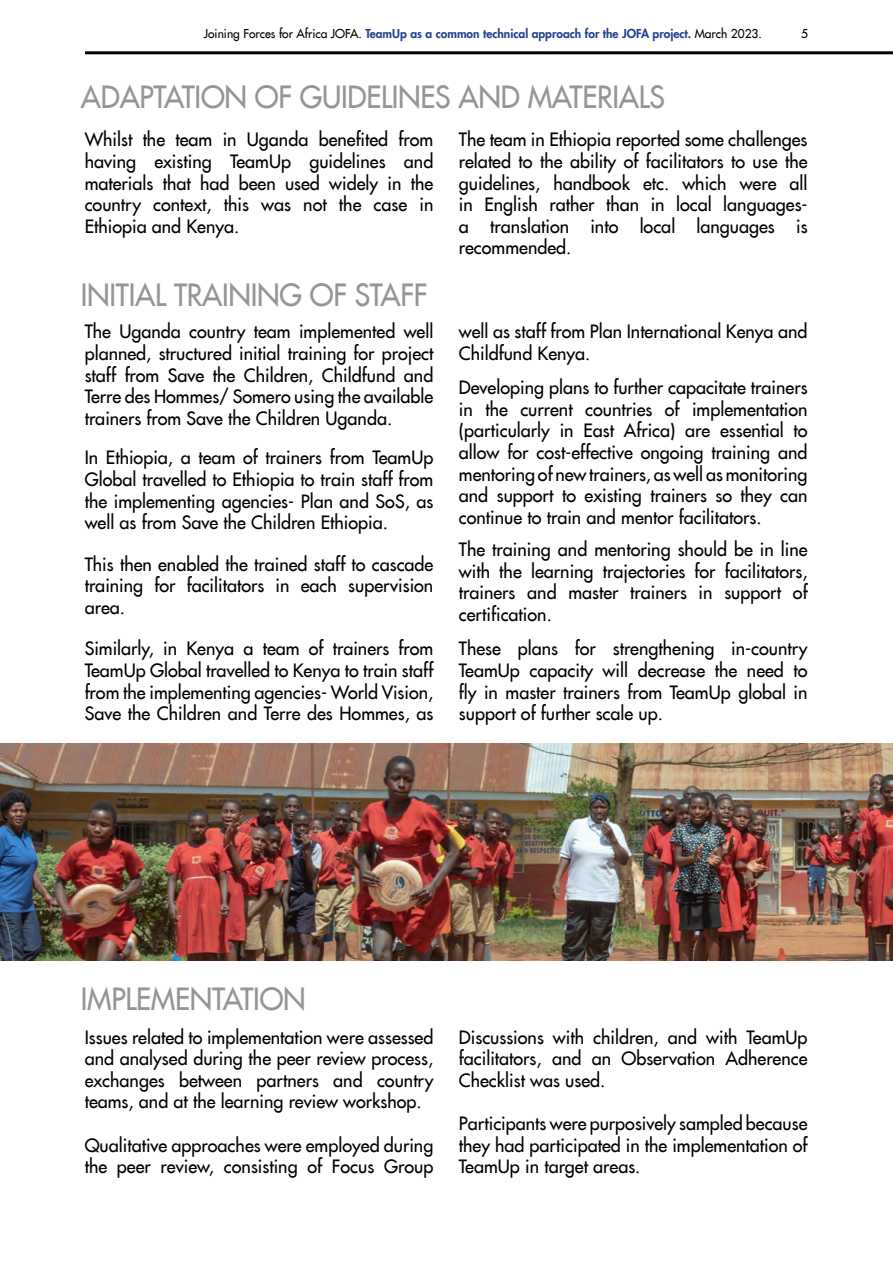
<style>
.page{position:relative;width:893px;height:1263px;background:#fff}
.page>*{position:absolute;margin:0;border:0;box-sizing:border-box;transform-origin:0 0}
.t1{font:30px "Futura LT";letter-spacing:-.01em;color:#939598;scale:.96 1}
.t2{font:18px/21.6px "Futura LT";color:#000;text-align:justify}
.t3{font:800 12px "Futura LT";color:#25408f}
.t4{font:12px "Futura LT";color:#000}
.s1{font-weight:400;color:#000}
</style>
<div class="page">
<hr style="left:85px;top:51px;width:808px;height:3px;background:#000">
<img style="left:0;top:743px;width:893px;height:217px">
<p class="t3" style="left:204px;top:26px;width:560px"><span class="s1">Joining Forces for Africa JOFA.</span> TeamUp as a common technical approach for the JOFA project. <span class="s1">March 2023.</span></p>
<p class="t4" style="left:801px;top:26px;width:8px">5</p>
<h1 class="t1" style="left:81px;top:78px;width:610px">ADAPTATION OF GUIDELINES AND MATERIALS</h1>
<p class="t2" style="left:85px;top:129px;width:350px">Whilst the team in Uganda benefited from having existing TeamUp guidelines and materials that had been used widely in the country context, this was not the case in Ethiopia and Kenya.</p>
<p class="t2" style="left:459px;top:129px;width:350px">The team in Ethiopia reported some challenges related to the ability of facilitators to use the guidelines, handbook etc. which were all in English rather than in local languages&shy;a translation into local languages is recommended.</p>
<h1 class="t1" style="left:81px;top:275px;width:363px">INITIAL TRAINING OF STAFF</h1>
<p class="t2" style="left:85px;top:321px;width:350px">The Uganda country team implemented well planned, structured initial training for project staff from Save the Children, Childfund and Terre des Hommes/ Somero using the available trainers from Save the Children Uganda.</p>
<p class="t2" style="left:85px;top:447px;width:350px">In Ethiopia, a team of trainers from TeamUp Global travelled to Ethiopia to train staff from the implementing agencies- Plan and SoS, as well as from Save the Children Ethiopia.</p>
<p class="t2" style="left:85px;top:553px;width:350px">This then enabled the trained staff to cascade training for facilitators in each supervision area.</p>
<p class="t2" style="left:85px;top:638px;width:350px">Similarly, in Kenya a team of trainers from TeamUp Global travelled to Kenya to train staff from the implementing agencies- World Vision, Save the Children and Terre des Hommes, as</p>
<p class="t2" style="left:459px;top:321px;width:350px">well as staff from Plan International Kenya and<br>Childfund Kenya.</p>
<p class="t2" style="left:459px;top:377px;width:350px">Developing plans to further capacitate trainers in the current countries of implementation (particularly in East Africa) are essential to allow for cost-effective ongoing training and mentoring of new trainers, as well as monitoring and support to existing trainers so they can continue to train and mentor facilitators.</p>
<p class="t2" style="left:459px;top:539px;width:350px">The training and mentoring should be in line with the learning trajectories for facilitators, trainers and master trainers in support of certification.</p>
<p class="t2" style="left:459px;top:638px;width:350px">These plans for strengthening in-country TeamUp capacity will decrease the need to fly in master trainers from TeamUp global in support of further scale up.</p>
<h1 class="t1" style="left:81px;top:979px;width:236px">IMPLEMENTATION</h1>
<p class="t2" style="left:85px;top:1026px;width:350px">Issues related to implementation were assessed and analysed during the peer review process, exchanges between partners and country teams, and at the learning review workshop.</p>
<p class="t2" style="left:85px;top:1134px;width:350px">Qualitative approaches were employed during the peer review, consisting of Focus Group</p>
<p class="t2" style="left:459px;top:1026px;width:350px">Discussions with children, and with TeamUp facilitators, and an Observation Adherence Checklist was used.</p>
<p class="t2" style="left:459px;top:1112px;width:350px">Participants were purposively sampled because they had participated in the implementation of TeamUp in target areas.</p>
</div>
